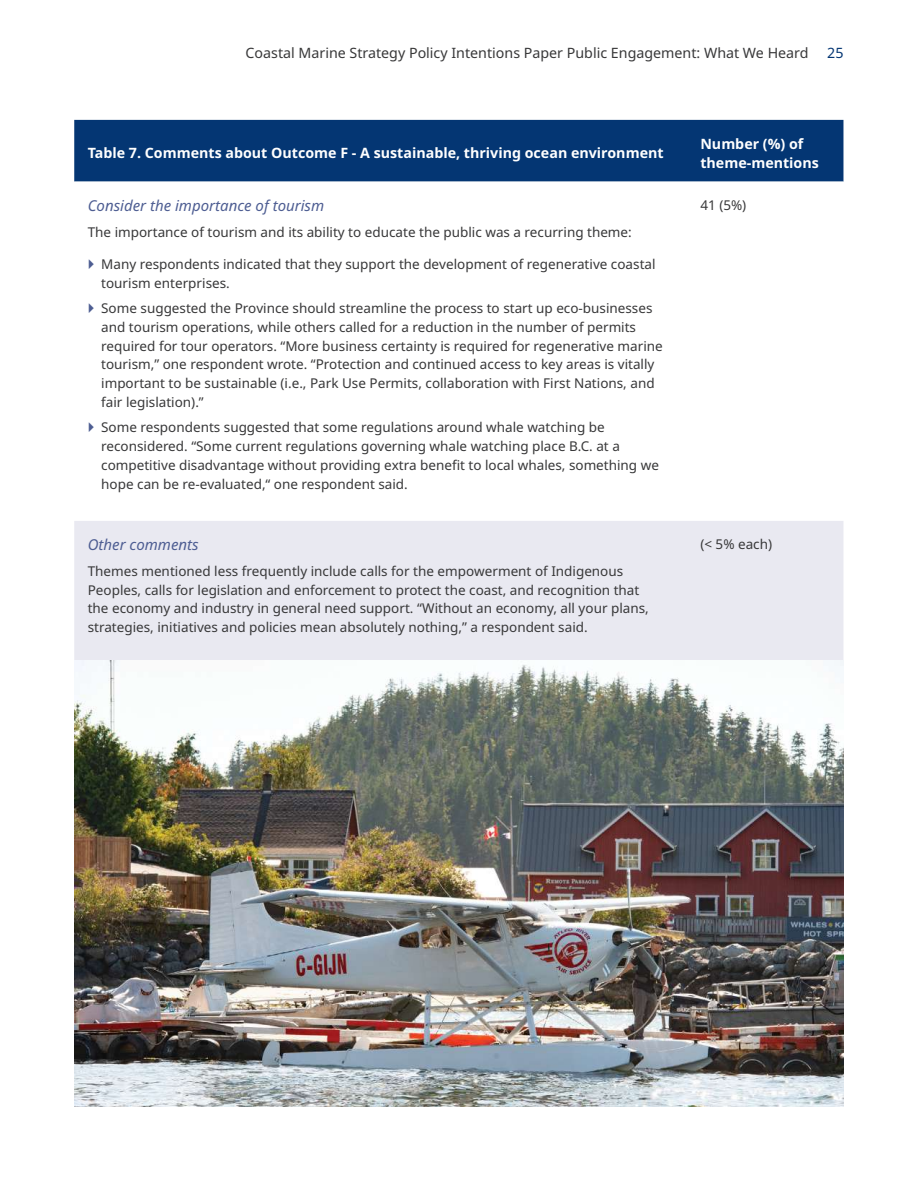
<style>
.page{position:relative;width:918px;height:1188px;background:#fff}
.page>*{position:absolute;margin:0;border:0;box-sizing:border-box;transform-origin:0 0}
.t1{font:italic 15px "BC Sans";color:#4d5d92}
.t2{font:700 14.25px/19.5px "BC Sans";color:#fff}
.t3{font:14.25px "BC Sans";color:#383839}
.t4{font:14.25px "BC Sans";color:#043673}
.t5{font:13.5px/18.8px "BC Sans";color:#383839}
</style>
<div class="page">
<div style="left:74px;top:120px;width:769px;height:62px;background:#043673"></div>
<div style="left:74px;top:521px;width:769px;height:140px;background:#e9e9f1"></div>
<img style="left:74px;top:661px;width:770px;height:446px">
<p class="t3" style="left:246px;top:43px;width:565px">Coastal Marine Strategy Policy Intentions Paper Public Engagement: What We Heard</p>
<p class="t4" style="left:827px;top:43px;width:18px">25</p>
<p class="t2" style="left:88px;top:144px;width:577px">Table 7. Comments about Outcome F - A sustainable, thriving ocean environment</p>
<p class="t2" style="left:700px;top:134px;width:120px">Number (%) of theme-mentions</p>
<p class="t1" style="left:88px;top:195px;width:238px">Consider the importance of tourism</p>
<p class="t5" style="left:88px;top:223px;width:546px">The importance of tourism and its ability to educate the public was a recurring theme:</p>
<p class="t5" style="left:101px;top:255px;width:556px">Many respondents indicated that they support the development of regenerative coastal tourism enterprises.</p>
<p class="t5" style="left:101px;top:299px;width:563px">Some suggested the Province should streamline the process to start up eco-businesses and tourism operations, while others called for a reduction in the number of permits required for tour operators. “More business certainty is required for regenerative marine tourism,” one respondent wrote. “Protection and continued access to key areas is vitally important to be sustainable (i.e., Park Use Permits, collaboration with First Nations, and fair legislation).”</p>
<p class="t5" style="left:101px;top:418px;width:559px">Some respondents suggested that some regulations around whale watching be reconsidered. “Some current regulations governing whale watching place B.C. at a competitive disadvantage without providing extra benefit to local whales, something we hope can be re-evaluated,“ one respondent said.</p>
<p class="t5" style="left:700px;top:196px;width:47px">41 (5%)</p>
<p class="t1" style="left:88px;top:534px;width:112px">Other comments</p>
<p class="t5" style="left:88px;top:562px;width:563px">Themes mentioned less frequently include calls for the empowerment of Indigenous Peoples, calls for legislation and enforcement to protect the coast, and recognition that the economy and industry in general need support. “Without an economy, all your plans, strategies, initiatives and policies mean absolutely nothing,” a respondent said.</p>
<p class="t5" style="left:700px;top:535px;width:73px">(&lt; 5% each)</p>
</div>
